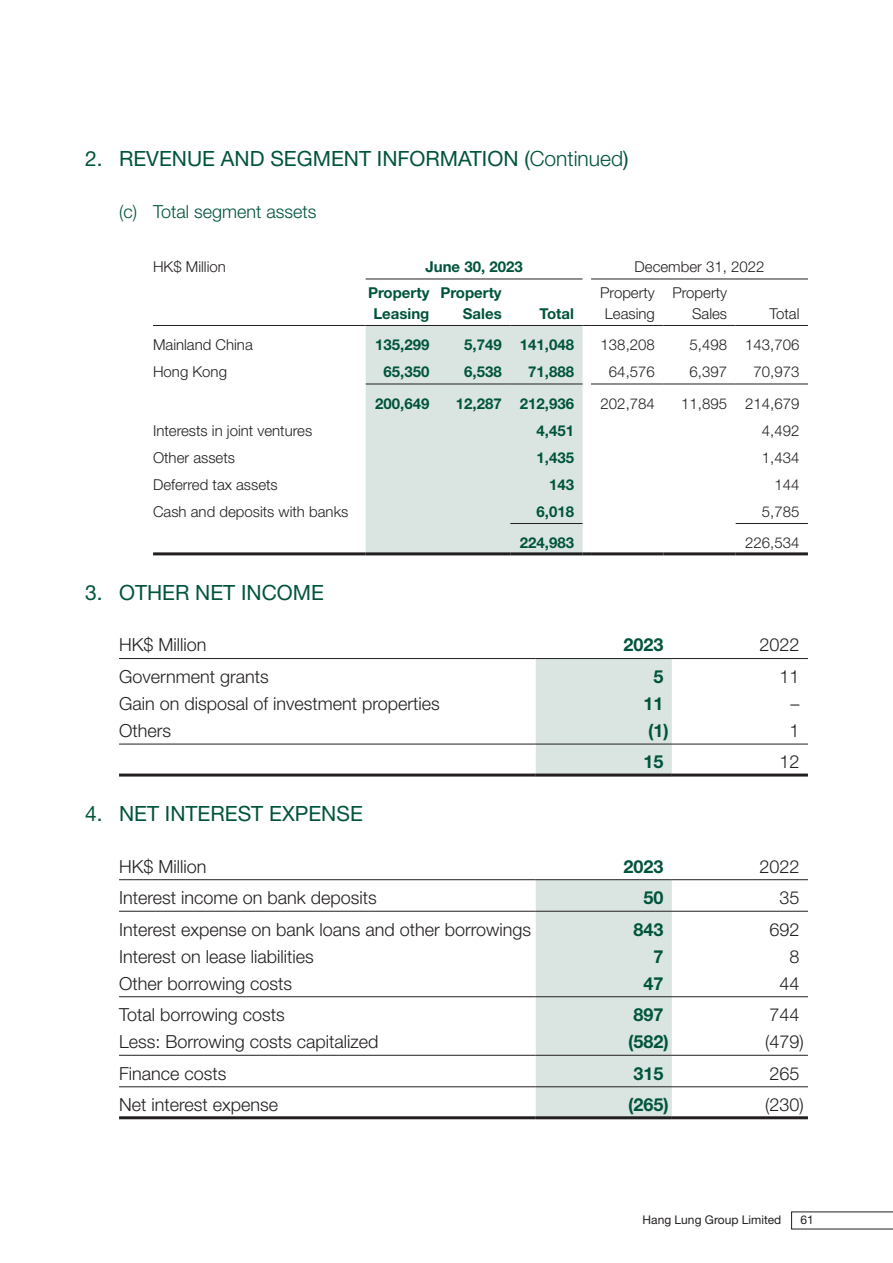
<style>
.page{position:relative;width:893px;height:1263px;background:#fff}
.page>*{position:absolute;margin:0;border:0;box-sizing:border-box;transform-origin:0 0}
.t1{font:21px "Helvetica Neue LT Std";color:#00543c}
.t2{font:300 18px "Helvetica Neue LT Std";color:#231f20}
.t3{font:700 18px "Helvetica Neue LT Std";color:#00543c}
.t4{font:300 18px "Helvetica Neue LT Std";color:#00543c}
.t5{font:300 15px/21px "Helvetica Neue LT Std";color:#231f20;text-align:center}
.t6{font:700 15px/21px "Helvetica Neue LT Std";color:#00543c;text-align:center}
.t7{font:12px "Helvetica Neue LT Std";color:#231f20}
.s1{font-weight:300}
</style>
<div class="page">
<svg style="left:791px;top:1212px;width:102px;height:17px"></svg>
<div style="left:366px;top:326px;width:217px;height:226px;background:#dae5e1"></div>
<hr style="left:366px;top:279px;width:217px;height:1px;background:#231f20">
<hr style="left:591px;top:279px;width:217px;height:1px;background:#231f20">
<hr style="left:153px;top:325px;width:213px;height:1px;background:#231f20">
<hr style="left:366px;top:325px;width:72px;height:1px;background:#231f20">
<hr style="left:438px;top:325px;width:72px;height:1px;background:#231f20">
<hr style="left:510px;top:325px;width:73px;height:1px;background:#231f20">
<hr style="left:591px;top:325px;width:72px;height:1px;background:#231f20">
<hr style="left:663px;top:325px;width:73px;height:1px;background:#231f20">
<hr style="left:736px;top:325px;width:72px;height:1px;background:#231f20">
<hr style="left:366px;top:384px;width:72px;height:1px;background:#231f20">
<hr style="left:438px;top:384px;width:72px;height:1px;background:#231f20">
<hr style="left:510px;top:384px;width:73px;height:1px;background:#231f20">
<hr style="left:591px;top:384px;width:72px;height:1px;background:#231f20">
<hr style="left:663px;top:384px;width:73px;height:1px;background:#231f20">
<hr style="left:736px;top:384px;width:72px;height:1px;background:#231f20">
<hr style="left:510px;top:523px;width:73px;height:1px;background:#231f20">
<hr style="left:736px;top:523px;width:72px;height:1px;background:#231f20">
<hr style="left:153px;top:552px;width:213px;height:3px;background:#231f20">
<hr style="left:366px;top:552px;width:72px;height:3px;background:#231f20">
<hr style="left:438px;top:552px;width:72px;height:3px;background:#231f20">
<hr style="left:510px;top:552px;width:73px;height:3px;background:#231f20">
<svg style="left:583px;top:552px;width:8px;height:3px"></svg>
<hr style="left:591px;top:552px;width:72px;height:3px;background:#231f20">
<hr style="left:663px;top:552px;width:73px;height:3px;background:#231f20">
<hr style="left:736px;top:552px;width:72px;height:3px;background:#231f20">
<div style="left:536px;top:659px;width:136px;height:114px;background:#dae5e1"></div>
<hr style="left:119px;top:658px;width:417px;height:1px;background:#231f20">
<hr style="left:536px;top:658px;width:136px;height:1px;background:#231f20">
<hr style="left:672px;top:658px;width:136px;height:1px;background:#231f20">
<hr style="left:119px;top:744px;width:417px;height:1px;background:#231f20">
<hr style="left:536px;top:744px;width:136px;height:1px;background:#231f20">
<hr style="left:672px;top:744px;width:136px;height:1px;background:#231f20">
<hr style="left:119px;top:773px;width:417px;height:3px;background:#231f20">
<hr style="left:536px;top:773px;width:136px;height:3px;background:#231f20">
<hr style="left:672px;top:773px;width:136px;height:3px;background:#231f20">
<div style="left:536px;top:880px;width:136px;height:236px;background:#dae5e1"></div>
<hr style="left:119px;top:879px;width:417px;height:1px;background:#231f20">
<hr style="left:536px;top:879px;width:136px;height:1px;background:#231f20">
<hr style="left:672px;top:879px;width:136px;height:1px;background:#231f20">
<hr style="left:119px;top:911px;width:417px;height:1px;background:#231f20">
<hr style="left:536px;top:911px;width:136px;height:1px;background:#231f20">
<hr style="left:672px;top:911px;width:136px;height:1px;background:#231f20">
<hr style="left:119px;top:996px;width:417px;height:1px;background:#231f20">
<hr style="left:536px;top:996px;width:136px;height:1px;background:#231f20">
<hr style="left:672px;top:996px;width:136px;height:1px;background:#231f20">
<hr style="left:119px;top:1055px;width:417px;height:1px;background:#231f20">
<hr style="left:536px;top:1055px;width:136px;height:1px;background:#231f20">
<hr style="left:672px;top:1055px;width:136px;height:1px;background:#231f20">
<hr style="left:119px;top:1086px;width:417px;height:1px;background:#231f20">
<hr style="left:536px;top:1086px;width:136px;height:1px;background:#231f20">
<hr style="left:672px;top:1086px;width:136px;height:1px;background:#231f20">
<hr style="left:119px;top:1116px;width:417px;height:3px;background:#231f20">
<hr style="left:536px;top:1116px;width:136px;height:3px;background:#231f20">
<hr style="left:672px;top:1116px;width:136px;height:3px;background:#231f20">
<p class="t1" style="left:85px;top:146px;width:545px">2. REVENUE AND SEGMENT INFORMATION (<span class="s1">Continued</span>)</p>
<p class="t4" style="left:119px;top:200px;width:199px">(c) Total segment assets</p>
<p class="t5" style="left:153px;top:256px;width:74px">HK$ Million</p>
<p class="t6" style="left:425px;top:256px;width:99px">June 30, 2023</p>
<p class="t5" style="left:635px;top:256px;width:131px">December 31, 2022</p>
<p class="t6" style="left:368px;top:282px;width:63px">Property<br>Leasing</p>
<p class="t6" style="left:440px;top:282px;width:63px;text-align:right">Property<br>Sales</p>
<p class="t5" style="left:600px;top:282px;width:56px">Property<br>Leasing</p>
<p class="t5" style="left:672px;top:282px;width:56px;text-align:right">Property<br>Sales</p>
<p class="t6" style="left:540px;top:303px;width:36px">Total</p>
<p class="t5" style="left:769px;top:303px;width:32px">Total</p>
<p class="t5" style="left:153px;top:334px;width:101px">Mainland China</p>
<p class="t6" style="left:375px;top:334px;width:56px">135,299</p>
<p class="t6" style="left:464px;top:334px;width:111px">5,749 141,048</p>
<p class="t5" style="left:601px;top:334px;width:56px">138,208</p>
<p class="t5" style="left:690px;top:334px;width:111px">5,498 143,706</p>
<p class="t5" style="left:153px;top:361px;width:75px">Hong Kong</p>
<p class="t6" style="left:384px;top:361px;width:47px">65,350</p>
<p class="t6" style="left:464px;top:361px;width:39px">6,538</p>
<p class="t6" style="left:528px;top:361px;width:47px">71,888</p>
<p class="t5" style="left:609px;top:361px;width:47px">64,576</p>
<p class="t5" style="left:690px;top:361px;width:39px">6,397</p>
<p class="t5" style="left:754px;top:361px;width:47px">70,973</p>
<p class="t6" style="left:375px;top:393px;width:56px">200,649</p>
<p class="t6" style="left:456px;top:393px;width:120px">12,287 212,936</p>
<p class="t5" style="left:601px;top:393px;width:56px">202,784</p>
<p class="t5" style="left:681px;top:393px;width:120px">11,895 214,679</p>
<p class="t5" style="left:153px;top:420px;width:161px">Interests in joint ventures</p>
<p class="t6" style="left:536px;top:420px;width:39px">4,451</p>
<p class="t5" style="left:762px;top:420px;width:39px">4,492</p>
<p class="t5" style="left:153px;top:447px;width:83px">Other assets</p>
<p class="t6" style="left:536px;top:447px;width:39px">1,435</p>
<p class="t5" style="left:762px;top:447px;width:39px">1,434</p>
<p class="t5" style="left:153px;top:474px;width:126px">Deferred tax assets</p>
<p class="t6" style="left:549px;top:474px;width:27px">143</p>
<p class="t5" style="left:774px;top:474px;width:27px">144</p>
<p class="t5" style="left:153px;top:501px;width:197px">Cash and deposits with banks</p>
<p class="t6" style="left:536px;top:501px;width:39px">6,018</p>
<p class="t5" style="left:762px;top:501px;width:39px">5,785</p>
<p class="t6" style="left:520px;top:532px;width:56px">224,983</p>
<p class="t5" style="left:745px;top:532px;width:56px">226,534</p>
<p class="t1" style="left:85px;top:580px;width:240px">3. OTHER NET INCOME</p>
<p class="t2" style="left:119px;top:634px;width:89px">HK$ Million</p>
<p class="t3" style="left:623px;top:634px;width:42px">2023</p>
<p class="t2" style="left:759px;top:634px;width:42px">2022</p>
<p class="t2" style="left:119px;top:665px;width:151px">Government grants</p>
<p class="t3" style="left:653px;top:665px;width:12px">5</p>
<p class="t2" style="left:779px;top:665px;width:22px">11</p>
<p class="t2" style="left:119px;top:692px;width:322px">Gain on disposal of investment properties</p>
<p class="t3" style="left:643px;top:692px;width:22px">11</p>
<p class="t2" style="left:790px;top:692px;width:10px">–</p>
<p class="t2" style="left:119px;top:719px;width:54px">Others</p>
<p class="t3" style="left:648px;top:719px;width:22px">(1)</p>
<p class="t2" style="left:789px;top:719px;width:12px">1</p>
<p class="t3" style="left:643px;top:751px;width:22px">15</p>
<p class="t2" style="left:779px;top:751px;width:22px">12</p>
<p class="t1" style="left:85px;top:801px;width:279px">4. NET INTEREST EXPENSE</p>
<p class="t2" style="left:119px;top:855px;width:89px">HK$ Million</p>
<p class="t3" style="left:623px;top:855px;width:42px">2023</p>
<p class="t2" style="left:759px;top:855px;width:42px">2022</p>
<p class="t2" style="left:119px;top:887px;width:259px">Interest income on bank deposits</p>
<p class="t3" style="left:643px;top:886px;width:22px">50</p>
<p class="t2" style="left:779px;top:887px;width:22px">35</p>
<p class="t2" style="left:119px;top:918px;width:414px">Interest expense on bank loans and other borrowings</p>
<p class="t3" style="left:633px;top:918px;width:32px">843</p>
<p class="t2" style="left:769px;top:918px;width:32px">692</p>
<p class="t2" style="left:119px;top:945px;width:196px">Interest on lease liabilities</p>
<p class="t3" style="left:653px;top:945px;width:12px">7</p>
<p class="t2" style="left:789px;top:945px;width:12px">8</p>
<p class="t2" style="left:119px;top:972px;width:175px">Other borrowing costs</p>
<p class="t3" style="left:643px;top:972px;width:22px">47</p>
<p class="t2" style="left:779px;top:972px;width:22px">44</p>
<p class="t2" style="left:119px;top:1004px;width:167px">Total borrowing costs</p>
<p class="t3" style="left:633px;top:1003px;width:32px">897</p>
<p class="t2" style="left:769px;top:1004px;width:32px">744</p>
<p class="t2" style="left:119px;top:1031px;width:261px">Less: Borrowing costs capitalized</p>
<p class="t3" style="left:628px;top:1030px;width:42px">(582)</p>
<p class="t2" style="left:765px;top:1031px;width:40px">(479)</p>
<p class="t2" style="left:119px;top:1062px;width:109px">Finance costs</p>
<p class="t3" style="left:633px;top:1062px;width:32px">315</p>
<p class="t2" style="left:769px;top:1062px;width:32px">265</p>
<p class="t2" style="left:119px;top:1094px;width:161px">Net interest expense</p>
<p class="t3" style="left:628px;top:1093px;width:42px">(265)</p>
<p class="t2" style="left:765px;top:1094px;width:40px">(230)</p>
<p class="t7" style="left:643px;top:1213px;width:140px">Hang Lung Group Limited</p>
<p class="t7" style="left:800px;top:1213px;width:15px">61</p>
</div>
